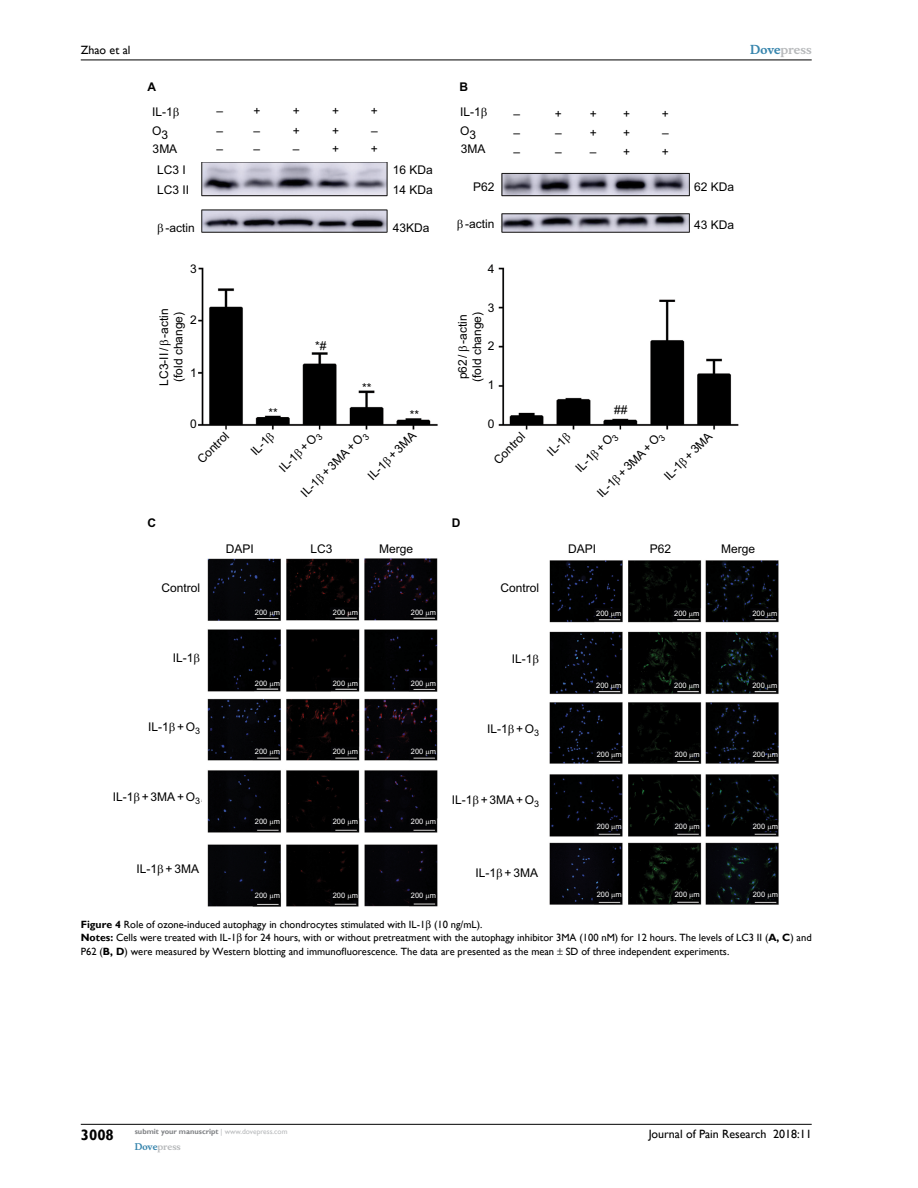
<style>
.page{position:relative;width:918px;height:1188px;background:#fff}
.page>*{position:absolute;margin:0;border:0;box-sizing:border-box;transform-origin:0 0}
.t1{font:700 15px "Gill Sans";color:#000}
.t2{font:12px/18.6px "Arial";color:#000}
.t3{font:12px "Gill Sans";color:#000}
.t4{font:700 12px "Musee";color:#b8babc}
.t5{font:700 12px "Arial";color:#000}
.t6{font:10.5px/13.5px "Gill Sans";color:#000}
.t7{font:700 9px "Musee";color:#b8babc}
.t8{font:7.5px "Arial";color:#fff}
.t9{font:700 7.5px "Gill Sans";color:#808285}
.s1{color:#3785ad}
.s2{font-weight:700}
.s3{font-weight:400;color:#b8babc}
</style>
<div class="page">
<hr style="left:81px;top:1124px;width:731px;height:1px;background:#000">
<hr style="left:81px;top:60px;width:731px;height:1px;background:#000">
<img style="left:198px;top:162px;width:540px;height:268px">
<img style="left:201px;top:558px;width:578px;height:349px">
<svg style="left:270px;top:612px;width:4px;height:5px"></svg>
<svg style="left:348px;top:612px;width:4px;height:5px"></svg>
<svg style="left:426px;top:612px;width:4px;height:5px"></svg>
<svg style="left:611px;top:613px;width:4px;height:5px"></svg>
<svg style="left:689px;top:613px;width:4px;height:5px"></svg>
<svg style="left:767px;top:613px;width:4px;height:5px"></svg>
<svg style="left:611px;top:685px;width:4px;height:5px"></svg>
<svg style="left:689px;top:685px;width:4px;height:5px"></svg>
<svg style="left:767px;top:685px;width:4px;height:5px"></svg>
<svg style="left:612px;top:753px;width:3px;height:5px"></svg>
<svg style="left:690px;top:753px;width:3px;height:5px"></svg>
<svg style="left:768px;top:753px;width:4px;height:5px"></svg>
<svg style="left:612px;top:826px;width:3px;height:5px"></svg>
<svg style="left:690px;top:826px;width:3px;height:5px"></svg>
<svg style="left:768px;top:826px;width:4px;height:5px"></svg>
<svg style="left:612px;top:894px;width:3px;height:5px"></svg>
<svg style="left:690px;top:894px;width:3px;height:5px"></svg>
<svg style="left:768px;top:894px;width:4px;height:5px"></svg>
<svg style="left:270px;top:683px;width:4px;height:5px"></svg>
<svg style="left:348px;top:683px;width:4px;height:5px"></svg>
<svg style="left:426px;top:683px;width:4px;height:5px"></svg>
<svg style="left:270px;top:750px;width:4px;height:5px"></svg>
<svg style="left:348px;top:750px;width:4px;height:5px"></svg>
<svg style="left:426px;top:750px;width:4px;height:5px"></svg>
<svg style="left:270px;top:821px;width:4px;height:5px"></svg>
<svg style="left:348px;top:821px;width:4px;height:5px"></svg>
<svg style="left:426px;top:821px;width:4px;height:5px"></svg>
<svg style="left:270px;top:895px;width:4px;height:5px"></svg>
<svg style="left:348px;top:895px;width:4px;height:5px"></svg>
<svg style="left:426px;top:895px;width:4px;height:5px"></svg>
<svg style="left:533px;top:655px;width:6px;height:11px"></svg>
<svg style="left:508px;top:725px;width:6px;height:11px"></svg>
<svg style="left:473px;top:796px;width:5px;height:11px"></svg>
<svg style="left:497px;top:869px;width:5px;height:10px"></svg>
<svg style="left:458px;top:219px;width:5px;height:11px"></svg>
<svg style="left:459px;top:346px;width:10px;height:6px"></svg>
<p class="t3" style="left:81px;top:43px;width:51px">Zhao et al</p>
<p class="t5" style="left:148px;top:78px;width:10px">A</p>
<p class="t5" style="left:459px;top:78px;width:10px">B</p>
<p class="t2" style="left:152px;top:102px;width:22px">IL-1</p>
<p class="t2" style="left:152px;top:124px;width:27px;line-height:16.4px">O3<br>3MA</p>
<p class="t2" style="left:216px;top:102px;width:8px">–</p>
<p class="t2" style="left:253px;top:102px;width:9px">+</p>
<p class="t2" style="left:293px;top:102px;width:9px">+</p>
<p class="t2" style="left:332px;top:102px;width:9px">+</p>
<p class="t2" style="left:371px;top:102px;width:9px">+</p>
<p class="t2" style="left:254px;top:121px;width:8px">–</p>
<p class="t2" style="left:293px;top:121px;width:9px">+</p>
<p class="t2" style="left:332px;top:121px;width:9px">+</p>
<p class="t2" style="left:371px;top:121px;width:8px">–</p>
<p class="t2" style="left:254px;top:140px;width:8px">–</p>
<p class="t2" style="left:293px;top:140px;width:8px">–</p>
<p class="t2" style="left:332px;top:140px;width:9px">+</p>
<p class="t2" style="left:371px;top:140px;width:9px">+</p>
<p class="t2" style="left:216px;top:121px;width:8px">– –</p>
<p class="t2" style="left:460px;top:101px;width:22px;line-height:20.9px">IL-1<br>O3</p>
<p class="t2" style="left:461px;top:140px;width:26px">3MA</p>
<p class="t2" style="left:157px;top:160px;width:30px">LC3 I</p>
<p class="t2" style="left:393px;top:160px;width:42px;line-height:20.4px">16 KDa<br>14 KDa</p>
<p class="t2" style="left:393px;top:218px;width:38px">43KDa</p>
<p class="t2" style="left:473px;top:177px;width:23px">P62</p>
<p class="t2" style="left:157px;top:181px;width:34px">LC3 II</p>
<p class="t2" style="left:166px;top:218px;width:31px">-actin</p>
<p class="t2" style="left:465px;top:214px;width:31px">-actin</p>
<p class="t2" style="left:190px;top:259px;width:8px">3</p>
<p class="t2" style="left:157px;top:386px;width:79px;line-height:14.4px;text-align:center;rotate:-90deg">LC3-II / -actin (fold change)</p>
<p class="t2" style="left:190px;top:310px;width:8px">2</p>
<p class="t2" style="left:190px;top:363px;width:8px">1</p>
<p class="t2" style="left:190px;top:414px;width:8px">0</p>
<p class="t2" style="left:268px;top:404px;width:11px">**</p>
<p class="t2" style="left:315px;top:336px;width:13px">*#</p>
<p class="t2" style="left:362px;top:379px;width:11px">**</p>
<p class="t2" style="left:410px;top:405px;width:11px">**</p>
<p class="t2" style="left:488px;top:259px;width:8px">4</p>
<p class="t2" style="left:488px;top:298px;width:8px">3</p>
<p class="t2" style="left:488px;top:337px;width:8px">2</p>
<p class="t2" style="left:455px;top:382px;width:72px;line-height:14.4px;rotate:-90deg">p62 / -actin (fold change)</p>
<p class="t2" style="left:488px;top:375px;width:8px">1</p>
<p class="t2" style="left:488px;top:414px;width:8px">0</p>
<p class="t2" style="left:513px;top:104px;width:8px">–</p>
<p class="t2" style="left:555px;top:104px;width:9px">+</p>
<p class="t2" style="left:590px;top:104px;width:9px">+</p>
<p class="t2" style="left:623px;top:104px;width:9px">+</p>
<p class="t2" style="left:662px;top:104px;width:9px">+</p>
<p class="t2" style="left:555px;top:124px;width:43px">– +</p>
<p class="t2" style="left:623px;top:124px;width:9px">+</p>
<p class="t2" style="left:662px;top:124px;width:8px">–</p>
<p class="t2" style="left:555px;top:142px;width:43px">– –</p>
<p class="t2" style="left:623px;top:142px;width:9px">+</p>
<p class="t2" style="left:662px;top:142px;width:9px">+</p>
<p class="t2" style="left:513px;top:124px;width:8px">– –</p>
<p class="t2" style="left:614px;top:400px;width:15px">##</p>
<p class="t2" style="left:694px;top:177px;width:42px">62 KDa</p>
<p class="t2" style="left:694px;top:215px;width:42px">43 KDa</p>
<p class="t2" style="left:363px;top:471px;width:64px;rotate:-45deg">IL-1 + 3MA</p>
<p class="t2" style="left:489px;top:455px;width:40px;rotate:-45deg">Control</p>
<p class="t2" style="left:542px;top:447px;width:22px;rotate:-45deg">IL-1</p>
<p class="t2" style="left:571px;top:464px;width:54px;rotate:-45deg">IL-1 + O<sub>3</sub></p>
<p class="t2" style="left:659px;top:472px;width:64px;rotate:-45deg">IL-1 + 3MA</p>
<p class="t2" style="left:193px;top:455px;width:40px;rotate:-45deg">Control</p>
<p class="t2" style="left:246px;top:447px;width:22px;rotate:-45deg">IL-1</p>
<p class="t2" style="left:275px;top:463px;width:54px;rotate:-45deg">IL-1 + O<sub>3</sub></p>
<p class="t2" style="left:296px;top:488px;width:89px;rotate:-45deg">IL-1 + 3MA+O<sub>3</sub></p>
<p class="t2" style="left:593px;top:489px;width:89px;rotate:-45deg">IL-1 + 3MA+ O<sub>3</sub></p>
<p class="t5" style="left:147px;top:515px;width:10px">C</p>
<p class="t5" style="left:452px;top:515px;width:10px">D</p>
<p class="t4" style="left:750px;top:43px;width:63px"><span class="s1">Dove</span>press</p>
<p class="t2" style="left:226px;top:539px;width:30px">DAPI</p>
<p class="t2" style="left:310px;top:539px;width:24px">LC3</p>
<p class="t2" style="left:379px;top:539px;width:36px">Merge</p>
<p class="t2" style="left:568px;top:539px;width:30px">DAPI</p>
<p class="t2" style="left:650px;top:539px;width:23px">P62</p>
<p class="t2" style="left:721px;top:539px;width:36px">Merge</p>
<p class="t2" style="left:162px;top:578px;width:40px">Control</p>
<p class="t2" style="left:501px;top:578px;width:40px">Control</p>
<p class="t8" style="left:255px;top:607px;width:27px">200 m</p>
<p class="t8" style="left:333px;top:607px;width:27px">200 m</p>
<p class="t8" style="left:411px;top:607px;width:27px">200 m</p>
<p class="t8" style="left:596px;top:609px;width:27px">200 m</p>
<p class="t8" style="left:674px;top:609px;width:27px">200 m</p>
<p class="t8" style="left:752px;top:609px;width:27px">200 m</p>
<p class="t2" style="left:173px;top:649px;width:22px">IL-1</p>
<p class="t2" style="left:512px;top:650px;width:22px">IL-1</p>
<p class="t8" style="left:255px;top:678px;width:27px">200 m</p>
<p class="t8" style="left:333px;top:678px;width:27px">200 m</p>
<p class="t8" style="left:411px;top:678px;width:27px">200 m</p>
<p class="t8" style="left:596px;top:681px;width:27px">200 m</p>
<p class="t8" style="left:674px;top:681px;width:27px">200 m</p>
<p class="t8" style="left:752px;top:681px;width:27px">200 m</p>
<p class="t2" style="left:148px;top:717px;width:54px">IL-1 +O<sub>3</sub></p>
<p class="t2" style="left:487px;top:719px;width:54px">IL-1 +O<sub>3</sub></p>
<p class="t8" style="left:255px;top:746px;width:27px">200 m</p>
<p class="t8" style="left:333px;top:746px;width:27px">200 m</p>
<p class="t8" style="left:411px;top:746px;width:27px">200 m</p>
<p class="t8" style="left:597px;top:749px;width:27px">200 m</p>
<p class="t8" style="left:675px;top:749px;width:27px">200 m</p>
<p class="t8" style="left:753px;top:749px;width:27px">200 m</p>
<p class="t2" style="left:113px;top:787px;width:89px">IL-1 +3MA+O<sub>3</sub></p>
<p class="t2" style="left:137px;top:859px;width:64px">IL-1 +3MA</p>
<p class="t8" style="left:255px;top:816px;width:27px">200 m</p>
<p class="t8" style="left:333px;top:816px;width:27px">200 m</p>
<p class="t8" style="left:411px;top:816px;width:27px">200 m</p>
<p class="t2" style="left:452px;top:791px;width:89px">IL-1 +3MA+O<sub>3</sub></p>
<p class="t8" style="left:255px;top:890px;width:27px">200 m</p>
<p class="t8" style="left:333px;top:890px;width:27px">200 m</p>
<p class="t8" style="left:411px;top:890px;width:27px">200 m</p>
<p class="t2" style="left:476px;top:863px;width:64px">IL-1 +3MA</p>
<p class="t8" style="left:597px;top:822px;width:27px">200 m</p>
<p class="t8" style="left:675px;top:822px;width:27px">200 m</p>
<p class="t8" style="left:753px;top:822px;width:27px">200 m</p>
<p class="t8" style="left:597px;top:889px;width:27px">200 m</p>
<p class="t8" style="left:675px;top:889px;width:27px">200 m</p>
<p class="t8" style="left:753px;top:889px;width:27px">200 m</p>
<p class="t6" style="left:81px;top:918px;width:732px"><span class="s2">Figure 4</span> Role of ozone-induced autophagy in chondrocytes stimulated with IL-1 (10 ng/mL).<br><span class="s2">Notes:</span> Cells were treated with IL-1 for 24 hours, with or without pretreatment with the autophagy inhibitor 3MA (100 nM) for 12 hours. The levels of LC 3 II (<span class="s2">A, C</span>) and<br>P62 (<span class="s2">B, D</span>) were measured by Western blotting and immunofluorescence. The data are presented as the mean SD of three independent experiments.</p>
<p class="t1" style="left:81px;top:1126px;width:35px">3008</p>
<p class="t9" style="left:135px;top:1127px;width:154px">submit your manuscript <span class="s3">| www.dovepress.com</span></p>
<p class="t7" style="left:135px;top:1141px;width:48px"><span class="s1">Dove</span>press</p>
<p class="t3" style="left:649px;top:1127px;width:164px">Journal of Pain Research 2018:11</p>
</div>
